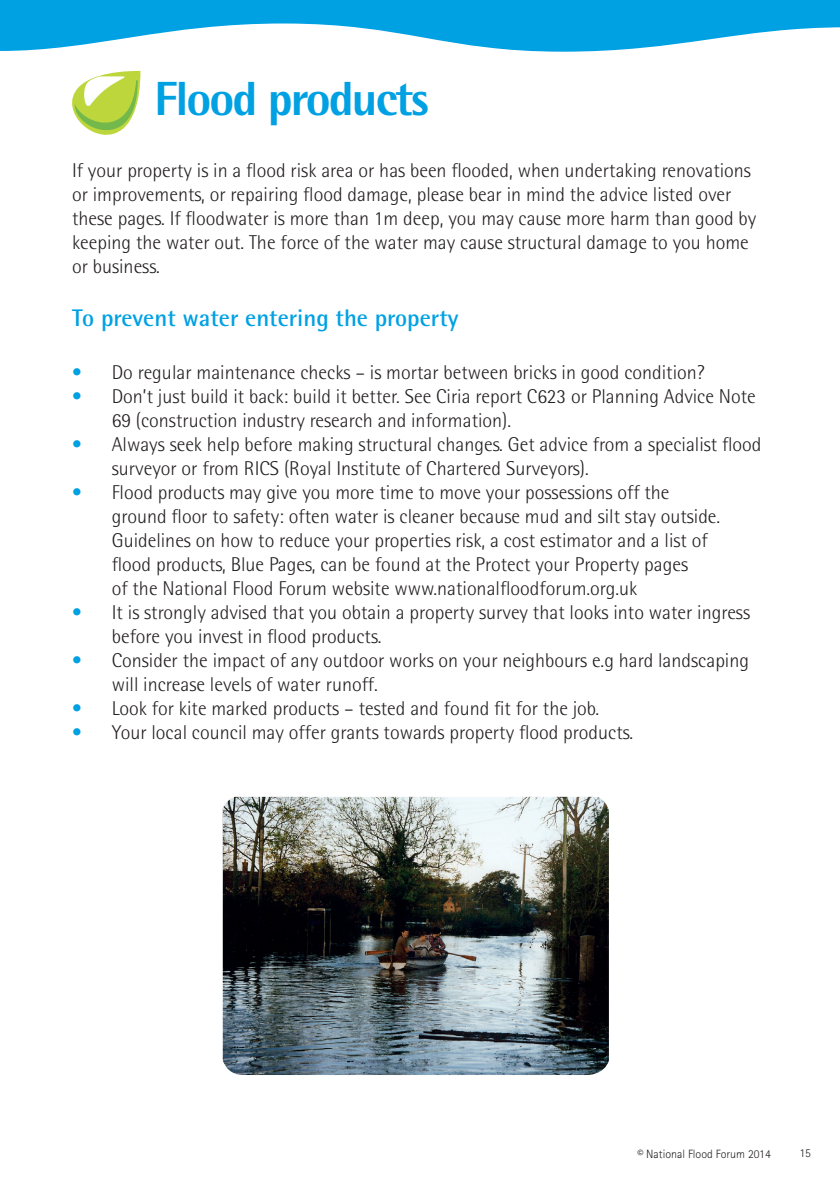
<style>
.page{position:relative;width:840px;height:1191px;background:#fff}
.page>*{position:absolute;margin:0;border:0;box-sizing:border-box;transform-origin:0 0}
.t1{font:800 48px "Rotis Semi Sans Std";letter-spacing:-.04em;color:#00a1e3}
.t2{font:700 24px "Rotis Semi Sans Std";color:#00a1e3}
.t3{font:300 20px/24px "Rotis Semi Sans Std";color:#231f20}
.t4{font:300 12px "Rotis Sans Serif Std";color:#231f20}
.s1{font-family:"Rotis Sans Serif Std";color:#00a1e3}
</style>
<div class="page">
<svg style="left:72px;top:71px;width:68px;height:64px"></svg>
<svg style="left:0;top:0;width:839px;height:52px;fill:#00a1e3"></svg>
<img style="left:223px;top:797px;width:385px;height:278px">
<h1 class="t1" style="left:154px;top:69px;width:276px">Flood products</h1>
<p class="t3" style="left:72px;top:158px;width:685px">If your property is in a flood risk area or has been flooded, when undertaking renovations or improvements, or repairing flood damage, please bear in mind the advice listed over these pages. If floodwater is more than 1m deep, you may cause more harm than good by keeping the water out. The force of the water may cause structural damage to you home or business.</p>
<p class="t2" style="left:72px;top:303px;width:387px">To prevent water entering the property</p>
<p class="t3" style="left:72px;top:360px;width:633px"><span class="s1">•</span> Do regular maintenance checks – is mortar between bricks in good condition?</p>
<p class="t3" style="left:112px;top:384px;width:645px;text-indent:-40px"><span class="s1">•</span> Don’t just build it back: build it better. See Ciria report C623 or Planning Advice Note<br>69 (construction industry research and information).</p>
<p class="t3" style="left:112px;top:432px;width:650px;text-indent:-40px"><span class="s1">•</span> Always seek help before making structural changes. Get advice from a specialist flood surveyor or from RICS (Royal Institute of Chartered Surveyors).</p>
<p class="t3" style="left:112px;top:480px;width:609px;text-indent:-40px"><span class="s1">•</span> Flood products may give you more time to move your possessions off the ground floor to safety: often water is cleaner because mud and silt stay outside.<br>Guidelines on how to reduce your properties risk, a cost estimator and a list of flood products, Blue Pages, can be found at the Protect your Property pages<br>of the National Flood Forum website www.nationalfloodforum.org.uk</p>
<p class="t3" style="left:112px;top:600px;width:639px;text-indent:-40px"><span class="s1">•</span> It is strongly advised that you obtain a property survey that looks into water ingress before you invest in flood products.</p>
<p class="t3" style="left:112px;top:648px;width:638px;text-indent:-40px"><span class="s1">•</span> Consider the impact of any outdoor works on your neighbours e.g hard landscaping will increase levels of water runoff.</p>
<p class="t3" style="left:72px;top:696px;width:528px"><span class="s1">•</span> Look for kite marked products – tested and found fit for the job.</p>
<p class="t3" style="left:72px;top:720px;width:562px"><span class="s1">•</span> Your local council may offer grants towards property flood products.</p>
<p class="t4" style="left:637px;top:1147px;width:135px">© National Flood Forum 2014</p>
<p class="t4" style="left:799px;top:1146px;width:13px">15</p>
</div>
